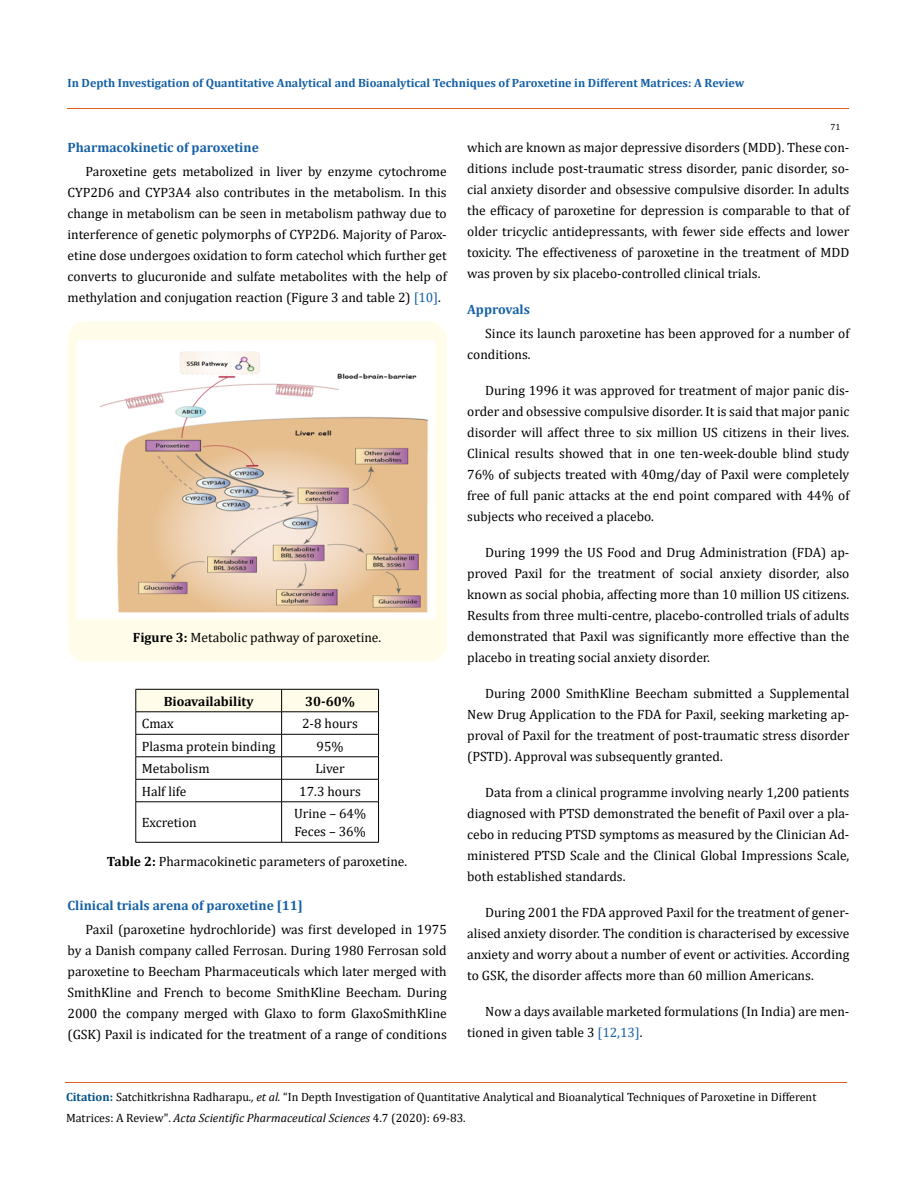
<style>
.page{position:relative;width:917px;height:1188px;background:#fff}
.page>*{position:absolute;margin:0;border:0;box-sizing:border-box;transform-origin:0 0}
.t1{font:13.5px/21px "Cambria";color:#000;text-align:justify}
.t2{font:700 13.5px "Cambria";color:#1560a6}
.t3{font:700 13.5px "Cambria";color:#000}
.t4{font:12px/21px "Cambria";color:#000}
.t5{font:700 12px "Cambria";color:#1560a6}
.t6{font:9px "Cambria";color:#000}
.s1{color:#1560a6}
.s2{font-weight:700}
.s3{font-weight:700;color:#035089}
.s4{font-style:italic}
</style>
<div class="page">
<hr style="left:67px;top:109px;width:782px;height:1px;background:#e05d1a">
<div style="left:67px;top:322px;width:380px;height:340px;background:#fffde9;border-radius:18px"></div>
<img style="left:77px;top:341px;width:357px;height:278px">
<svg style="left:135px;top:689px;width:244px;height:113px"></svg>
<hr style="left:136px;top:802px;width:145px;height:1px;background:#000">
<hr style="left:135px;top:802px;width:1px;height:40px;background:#000">
<hr style="left:281px;top:802px;width:98px;height:1px;background:#000">
<hr style="left:281px;top:802px;width:1px;height:40px;background:#000">
<hr style="left:378px;top:802px;width:1px;height:40px;background:#000">
<hr style="left:136px;top:842px;width:145px;height:1px;background:#000">
<hr style="left:281px;top:842px;width:98px;height:1px;background:#000">
<hr style="left:65px;top:1082px;width:781px;height:1px;background:#e05d1a">
<p class="t5" style="left:68px;top:75px;width:678px">In Depth Investigation of Quantitative Analytical and Bioanalytical Techniques of Paroxetine in Different Matrices: A Review</p>
<p class="t6" style="left:830px;top:122px;width:11px">71</p>
<p class="t2" style="left:68px;top:137px;width:193px">Pharmacokinetic of paroxetine</p>
<p class="t1" style="left:68px;top:160px;width:381px;text-indent:18px">Paroxetine gets metabolized in liver by enzyme cytochrome CYP2D6 and CYP3A4 also contributes in the metabolism. In this change in metabolism can be seen in metabolism pathway due to interference of genetic polymorphs of CYP2D6. Majority of Parox&shy;etine dose undergoes oxidation to form catechol which further get converts to glucuronide and sulfate metabolites with the help of methylation and conjugation reaction (Figure 3 and table 2) <span class="s1">[10]</span>.</p>
<p class="t1" style="left:133px;top:627px;width:250px"><span class="s2">Figure 3:</span> Metabolic pathway of paroxetine.</p>
<p class="t3" style="left:164px;top:692px;width:91px">Bioavailability</p>
<p class="t3" style="left:305px;top:692px;width:51px">30-60%</p>
<p class="t1" style="left:142px;top:713px;width:33px">Cmax</p>
<p class="t1" style="left:302px;top:713px;width:57px">2-8 hours</p>
<p class="t1" style="left:142px;top:736px;width:135px">Plasma protein binding</p>
<p class="t1" style="left:316px;top:736px;width:28px">95%</p>
<p class="t1" style="left:142px;top:758px;width:69px">Metabolism</p>
<p class="t1" style="left:315px;top:758px;width:31px">Liver</p>
<p class="t1" style="left:142px;top:781px;width:46px">Half life</p>
<p class="t1" style="left:299px;top:781px;width:63px">17.3 hours</p>
<p class="t1" style="left:142px;top:812px;width:56px">Excretion</p>
<p class="t1" style="left:294px;top:805px;width:73px;line-height:18px">Urine – 64%<br>Feces – 36%</p>
<p class="t1" style="left:107px;top:851px;width:302px"><span class="s2">Table 2:</span> Pharmacokinetic parameters of paroxetine.</p>
<p class="t2" style="left:68px;top:895px;width:237px">Clinical trials arena of paroxetine [11]</p>
<p class="t1" style="left:68px;top:918px;width:381px;text-indent:18px">Paxil (paroxetine hydrochloride) was first developed in 1975 by a Danish company called Ferrosan. During 1980 Ferrosan sold paroxetine to Beecham Pharmaceuticals which later merged with SmithKline and French to become SmithKline Beecham. During 2000 the company merged with Glaxo to form GlaxoSmithKline (GSK) Paxil is indicated for the treatment of a range of conditions</p>
<p class="t1" style="left:467px;top:136px;width:384px">which are known as major depressive disorders (MDD). These con&shy;ditions include post-traumatic stress disorder, panic disorder, so&shy;cial anxiety disorder and obsessive compulsive disorder. In adults the efficacy of paroxetine for depression is comparable to that of older tricyclic antidepressants, with fewer side effects and lower toxicity. The effectiveness of paroxetine in the treatment of MDD was proven by six placebo-controlled clinical trials.</p>
<p class="t2" style="left:467px;top:299px;width:64px">Approvals</p>
<p class="t1" style="left:467px;top:322px;width:384px;text-indent:18px">Since its launch paroxetine has been approved for a number of conditions.</p>
<p class="t1" style="left:467px;top:379px;width:384px;text-indent:18px">During 1996 it was approved for treatment of major panic dis&shy;order and obsessive compulsive disorder. It is said that major panic disorder will affect three to six million US citizens in their lives.<br>Clinical results showed that in one ten-week-double blind study 76% of subjects treated with 40mg/day of Paxil were completely free of full panic attacks at the end point compared with 44% of subjects who received a placebo.</p>
<p class="t1" style="left:467px;top:541px;width:384px;text-indent:18px">During 1999 the US Food and Drug Administration (FDA) ap&shy;proved Paxil for the treatment of social anxiety disorder, also known as social phobia, affecting more than 10 million US citizens.<br>Results from three multi-centre, placebo-controlled trials of adults demonstrated that Paxil was significantly more effective than the placebo in treating social anxiety disorder.</p>
<p class="t1" style="left:467px;top:683px;width:384px;text-indent:18px">During 2000 SmithKline Beecham submitted a Supplemental New Drug Application to the FDA for Paxil, seeking marketing ap&shy;proval of Paxil for the treatment of post-traumatic stress disorder (PSTD). Approval was subsequently granted.</p>
<p class="t1" style="left:467px;top:782px;width:384px;text-indent:18px">Data from a clinical programme involving nearly 1,200 patients diagnosed with PTSD demonstrated the benefit of Paxil over a pla&shy;cebo in reducing PTSD symptoms as measured by the Clinician Ad&shy;ministered PTSD Scale and the Clinical Global Impressions Scale, both established standards.</p>
<p class="t1" style="left:467px;top:902px;width:384px;text-indent:18px">During 2001 the FDA approved Paxil for the treatment of gener&shy;alised anxiety disorder. The condition is characterised by excessive anxiety and worry about a number of event or activities. According to GSK, the disorder affects more than 60 million Americans.</p>
<p class="t1" style="left:467px;top:1001px;width:383px;text-indent:18px">Now a days available marketed formulations (In India) are men&shy;tioned in given table 3 <span class="s1">[12,13]</span>.</p>
<p class="t4" style="left:66px;top:1086px;width:752px"><span class="s3">Citation:</span> Satchitkrishna Radharapu<span class="s4">., et al.</span> “In Depth Investigation of Quantitative Analytical and Bioanalytical Techniques of Paroxetine in Different<br>Matrices: A Review". <span class="s4">Acta Scientific Pharmaceutical Sciences</span> 4.7 (2020): 69-83.</p>
</div>
